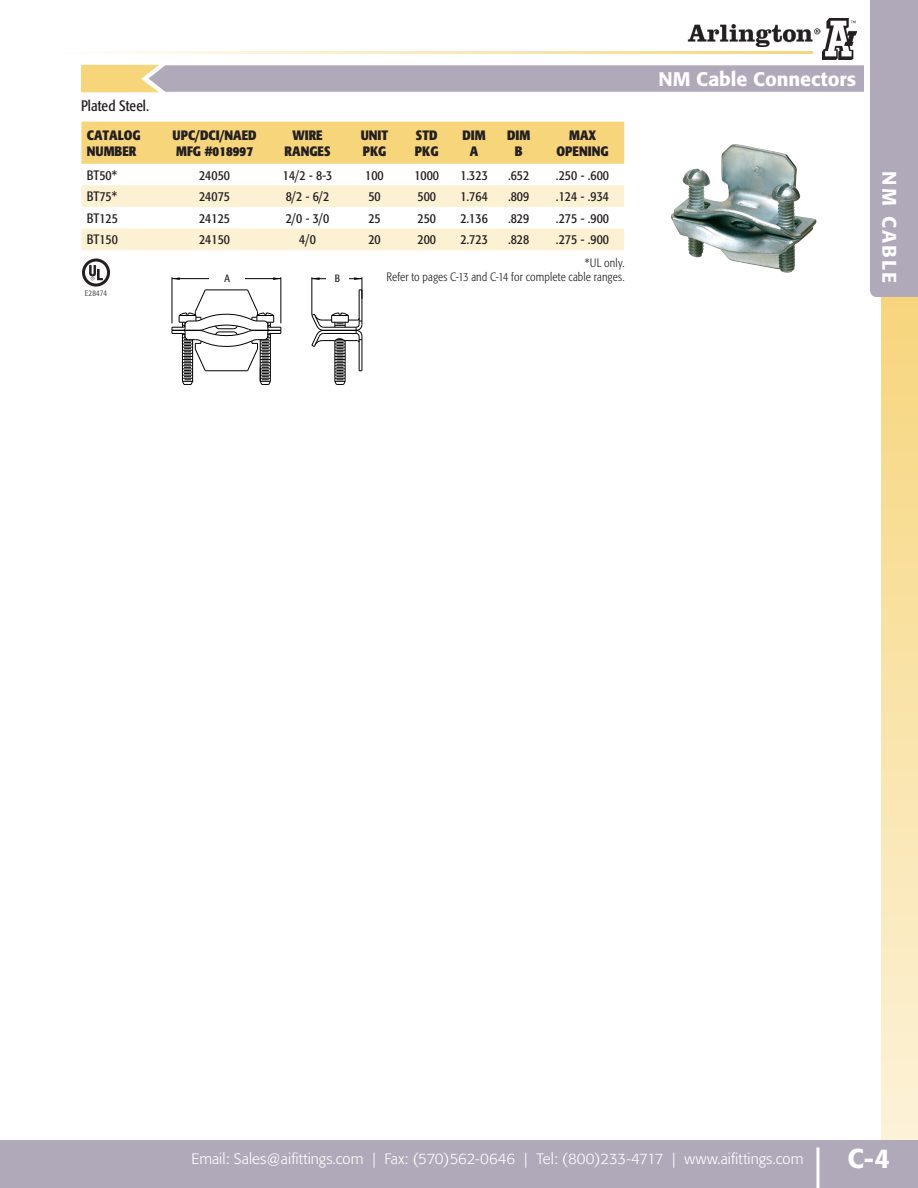
<style>
.page{position:relative;width:918px;height:1188px;background:#fff}
.page>*{position:absolute;margin:0;border:0;box-sizing:border-box;transform-origin:0 0}
.t1{font:500 27px "Formata";color:#fff}
.t2{font:500 19.5px "Formata";letter-spacing:.005em;color:#fff}
.t3{font:300 15px "Formata";color:#fff}
.t4{font:condensed 15px "Formata";letter-spacing:.005em;color:#231f20}
.t5{font:condensed 13.5px "Formata";color:#231f20}
.t6{font:700 condensed 13.5px "Formata";color:#231f20}
.t7{font:300 condensed 12px "Formata";letter-spacing:.015em;color:#231f20}
.t8{font:condensed 10.5px "Formata";color:#231f20}
.t9{font:300 condensed 8.25px "Formata";letter-spacing:.015em;color:#231f20}
</style>
<div class="page">
<hr style="left:0;top:52px;width:813px;height:2px;background:#f7d57b">
<div style="left:881px;top:294px;width:37px;height:894px;background:linear-gradient(to bottom,#f7d57c,#fcf4dd)"></div>
<div style="left:0;top:1140px;width:918px;height:48px;background:#b0a9ba"></div>
<hr style="left:816px;top:1148px;width:3px;height:40px;background:#fff">
<div style="left:870px;top:0;width:48px;height:297px;background:#b0a9ba"></div>
<img style="left:822px;top:18px;width:34px;height:41px">
<img style="left:688px;top:24px;width:133px;height:22px">
<img style="left:671px;top:145px;width:116px;height:128px">
<hr style="left:362px;top:290px;width:1px;height:35px;background:#000">
<hr style="left:359px;top:290px;width:1px;height:34px;background:#000">
<svg style="left:311px;top:312px;width:52px;height:73px"></svg>
<svg style="left:172px;top:289px;width:110px;height:96px"></svg>
<hr style="left:172px;top:277px;width:1px;height:46px;background:#000">
<hr style="left:281px;top:277px;width:1px;height:46px;background:#000">
<hr style="left:172px;top:278px;width:41px;height:1px;background:#000">
<svg style="left:172px;top:277px;width:8px;height:3px"></svg>
<hr style="left:240px;top:278px;width:41px;height:1px;background:#000">
<svg style="left:273px;top:277px;width:8px;height:3px"></svg>
<hr style="left:312px;top:277px;width:1px;height:38px;background:#000">
<svg style="left:312px;top:277px;width:51px;height:22px"></svg>
<div style="left:209px;top:269px;width:36px;height:19px;background:#fff"></div>
<div style="left:326px;top:269px;width:23px;height:19px;background:#fff"></div>
<svg style="left:81px;top:65px;width:783px;height:27px;background:#b8afb6"></svg>
<svg style="left:82px;top:259px;width:28px;height:28px"></svg>
<div style="left:81px;top:122px;width:543px;height:42px;background:#f7d57b"></div>
<svg style="left:81px;top:185px;width:543px;height:65px"></svg>
<p class="t4" style="left:81px;top:97px;width:70px">Plated Steel.</p>
<p class="t6" style="left:87px;top:127px;width:56px">CATALOG</p>
<p class="t6" style="left:87px;top:143px;width:51px">NUMBER</p>
<p class="t6" style="left:173px;top:127px;width:86px">UPC/DCI/NAED</p>
<p class="t6" style="left:176px;top:143px;width:79px">MFG #018997</p>
<p class="t6" style="left:292px;top:127px;width:32px">WIRE</p>
<p class="t6" style="left:285px;top:143px;width:47px">RANGES</p>
<p class="t6" style="left:361px;top:127px;width:29px">UNIT</p>
<p class="t6" style="left:363px;top:143px;width:25px">PKG</p>
<p class="t6" style="left:416px;top:127px;width:23px">STD</p>
<p class="t6" style="left:415px;top:143px;width:25px">PKG</p>
<p class="t6" style="left:462px;top:127px;width:25px">DIM</p>
<p class="t6" style="left:470px;top:143px;width:10px">A</p>
<p class="t6" style="left:507px;top:127px;width:25px">DIM</p>
<p class="t6" style="left:515px;top:143px;width:9px">B</p>
<p class="t6" style="left:569px;top:127px;width:28px">MAX</p>
<p class="t6" style="left:557px;top:143px;width:54px">OPENING</p>
<p class="t5" style="left:87px;top:167px;width:32px">BT50*</p>
<p class="t5" style="left:199px;top:167px;width:32px">24050</p>
<p class="t5" style="left:283px;top:167px;width:51px">14/2 - 8-3</p>
<p class="t5" style="left:365px;top:167px;width:20px">100</p>
<p class="t5" style="left:414px;top:167px;width:26px">1000</p>
<p class="t5" style="left:460px;top:167px;width:29px">1.323</p>
<p class="t5" style="left:508px;top:167px;width:23px">.652</p>
<p class="t5" style="left:556px;top:167px;width:55px">.250 - .600</p>
<p class="t5" style="left:87px;top:189px;width:32px">BT75*</p>
<p class="t5" style="left:199px;top:189px;width:32px">24075</p>
<p class="t5" style="left:286px;top:189px;width:45px">8/2 - 6/2</p>
<p class="t5" style="left:368px;top:189px;width:14px">50</p>
<p class="t5" style="left:418px;top:189px;width:20px">500</p>
<p class="t5" style="left:460px;top:189px;width:29px">1.764</p>
<p class="t5" style="left:508px;top:189px;width:23px">.809</p>
<p class="t5" style="left:556px;top:189px;width:55px">.124 - .934</p>
<p class="t5" style="left:87px;top:210px;width:33px">BT125</p>
<p class="t5" style="left:199px;top:210px;width:32px">24125</p>
<p class="t5" style="left:286px;top:210px;width:45px">2/0 - 3/0</p>
<p class="t5" style="left:368px;top:210px;width:14px">25</p>
<p class="t5" style="left:418px;top:210px;width:20px">250</p>
<p class="t5" style="left:460px;top:210px;width:29px">2.136</p>
<p class="t5" style="left:508px;top:210px;width:23px">.829</p>
<p class="t5" style="left:556px;top:210px;width:55px">.275 - .900</p>
<p class="t5" style="left:87px;top:232px;width:33px">BT150</p>
<p class="t5" style="left:199px;top:232px;width:32px">24150</p>
<p class="t5" style="left:299px;top:232px;width:18px">4/0</p>
<p class="t5" style="left:368px;top:232px;width:14px">20</p>
<p class="t5" style="left:418px;top:232px;width:20px">200</p>
<p class="t5" style="left:460px;top:232px;width:29px">2.723</p>
<p class="t5" style="left:508px;top:232px;width:23px">.828</p>
<p class="t5" style="left:556px;top:232px;width:55px">.275 - .900</p>
<p class="t9" style="left:85px;top:289px;width:24px">E28474</p>
<p class="t8" style="left:224px;top:272px;width:7px">A</p>
<p class="t8" style="left:335px;top:272px;width:7px">B</p>
<p class="t7" style="left:585px;top:256px;width:41px">*UL only.</p>
<p class="t7" style="left:386px;top:270px;width:240px">Refer to pages C-13 and C-14 for complete cable ranges.</p>
<p class="t2" style="left:658px;top:67px;width:199px">NM Cable Connectors</p>
<h2 class="t2" style="left:901px;top:171px;width:113px;rotate:90deg">NM CABLE</h2>
<p class="t3" style="left:192px;top:1150px;width:613px">Email: Sales@aifittings.com | Fax: (570)562-0646 | Tel: (800)233-4717 | www.aifittings.com</p>
<h1 class="t1" style="left:848px;top:1142px;width:44px">C-4</h1>
</div>
